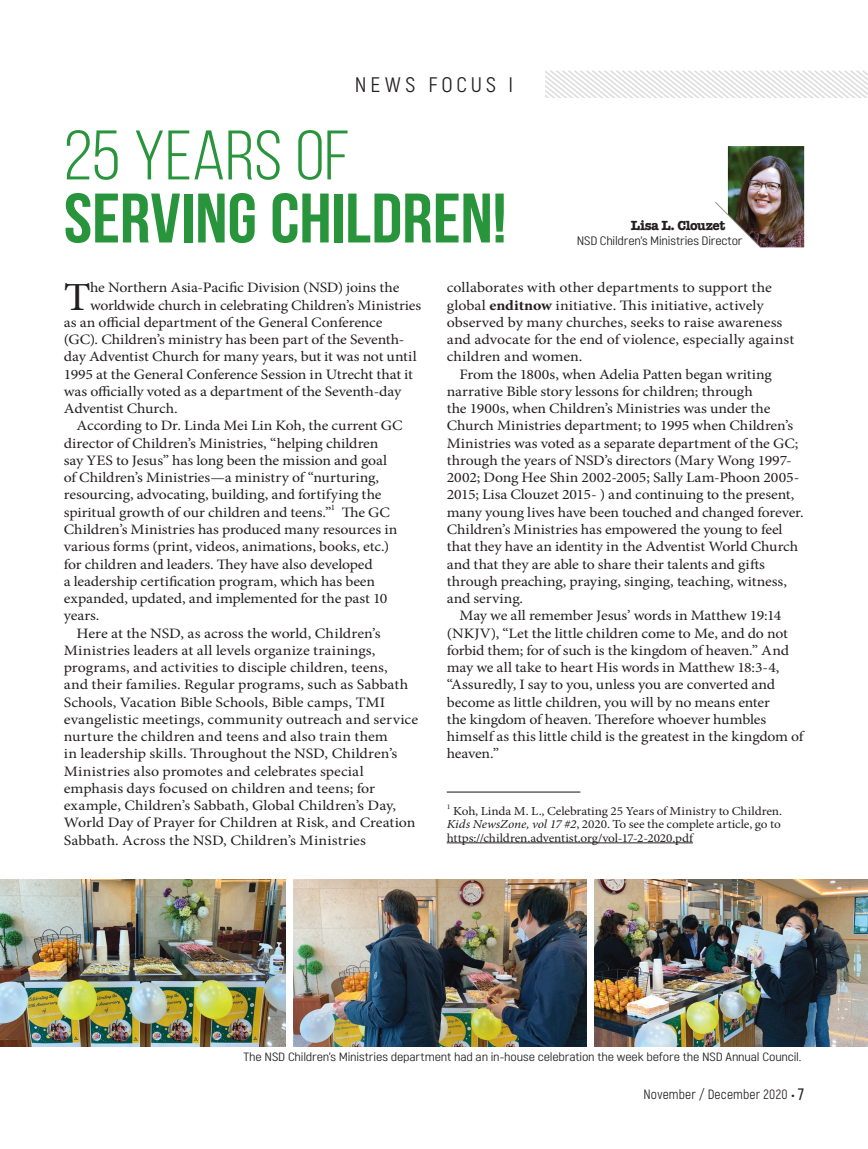
<style>
.page{position:relative;width:868px;height:1149px;background:#fff}
.page>*{position:absolute;margin:0;border:0;box-sizing:border-box;transform-origin:0 0}
.h-제목2{font:700 69.75px "Bebas Neue";color:#28943b;scale:1.08 1}
.h-제목2-2{font:69.75px "Bebas Neue";color:#28943b;scale:1.08 1}
.h-본문{font:39.9px "Minion Pro";color:#231f20;scale:1.09 1}
.h-사진설명2{font:21px "Akrobat";letter-spacing:.175em;color:#231f20;scale:1.04 1}
.h-본문-2{font:14.4px/17.2px "Minion Pro";letter-spacing:-.005em;color:#231f20;scale:1.09 1}
.h-본문-3{font:14.4px/17.2px "Minion Pro";letter-spacing:-.005em;color:#231f20;scale:1.1 1}
.h-본문-4{font:700 13.65px "American Typewriter";letter-spacing:-.03em;color:#231f20}
.t1{font:13.5px "Akrobat";letter-spacing:.015em;color:#231f20}
.h-본문-5{font:12.3px/13.5px "Minion Pro";letter-spacing:-.01em;color:#231f20;text-align:justify;scale:1.08 1}
.h-본문-6{font:12.3px "Akrobat";letter-spacing:-.01em;color:#231f20;scale:1.15 1}
.h-사진설명1{font:12px "Akrobat";letter-spacing:-.01em;color:#231f20;scale:1.17 1}
.h-본문-7{font:8.4px "Minion Pro";color:#231f20;scale:1.09 1}
.h-본문-8{font:7.2px "Minion Pro";color:#231f20;scale:1.09 1}
.s1{font-weight:700}
.s2{font-style:italic}
.s3{font-weight:600;font-size:16.5px}
</style>
<div class="page">
<img style="left:0;top:879px;width:285px;height:167px">
<img style="left:594px;top:879px;width:273px;height:167px">
<img style="left:293px;top:879px;width:293px;height:167px">
<svg style="left:545px;top:71px;width:322px;height:26px"></svg>
<img style="left:727px;top:146px;width:77px;height:101px">
<svg style="left:715px;top:201px;width:46px;height:47px"></svg>
<hr style="left:446px;top:842px;width:247px;height:1px;background:#231f20">
<hr style="left:446px;top:791px;width:134px;height:1px;background:#231f20">
<p class="h-사진설명2" style="left:355px;top:72px;width:153px">NEWS FOCUS I</p>
<p class="h-제목2-2" style="left:64px;top:118px;width:266px">25 YEARS OF</p>
<p class="h-제목2" style="left:64px;top:180px;width:411px">SERVING CHILDREN!</p>
<p class="h-본문-4" style="left:630px;top:217px;width:96px">Lisa L. Clouzet</p>
<p class="h-본문-6" style="left:576px;top:234px;width:146px">NSD Children’s Ministries Director</p>
<p class="h-본문" style="left:64px;top:270px;width:26px">T</p>
<p class="h-본문-2" style="left:90px;top:279px;width:285px">he Northern Asia-Pacific Division (NSD) joins the</p>
<p class="h-본문-2" style="left:90px;top:296px;width:305px">worldwide church in celebrating Children’s Ministries</p>
<p class="h-본문-2" style="left:64px;top:313px;width:294px">as an official department of the General Conference</p>
<p class="h-본문-2" style="left:64px;top:331px;width:314px">(GC). Children’s ministry has been part of the Seventh-</p>
<p class="h-본문-2" style="left:64px;top:348px;width:325px">day Adventist Church for many years, but it was not until</p>
<p class="h-본문-2" style="left:64px;top:365px;width:322px">1995 at the General Conference Session in Utrecht that it</p>
<p class="h-본문-2" style="left:64px;top:382px;width:311px">was officially voted as a department of the Seventh-day</p>
<p class="h-본문-2" style="left:64px;top:400px;width:106px">Adventist Church.</p>
<p class="h-본문-2" style="left:64px;top:417px;width:312px;text-indent:13px">According to Dr. Linda Mei Lin Koh, the current GC director of Children’s Ministries, “helping children<br>say YES to Jesus” has long been the mission and goal of Children’s Ministries—a ministry of “nurturing, resourcing, advocating, building, and fortifying the spiritual growth of our children and teens.”</p>
<p class="h-본문-7" style="left:331px;top:501px;width:6px">1</p>
<p class="h-본문-2" style="left:64px;top:503px;width:307px;text-indent:278px">The GC Children’s Ministries has produced many resources in various forms (print, videos, animations, books, etc.) for children and leaders. They have also developed<br>a leadership certification program, which has been expanded, updated, and implemented for the past 10 years.</p>
<p class="h-본문-3" style="left:64px;top:624px;width:323px;text-indent:13px">Here at the NSD, as across the world, Children’s Ministries leaders at all levels organize trainings, programs, and activities to disciple children, teens,<br>and their families. Regular programs, such as Sabbath Schools, Vacation Bible Schools, Bible camps, TMI evangelistic meetings, community outreach and service nurture the children and teens and also train them<br>in leadership skills. Throughout the NSD, Children’s Ministries also promotes and celebrates special emphasis days focused on children and teens; for example, Children’s Sabbath, Global Children’s Day, World Day of Prayer for Children at Risk, and Creation Sabbath. Across the NSD, Children’s Ministries</p>
<p class="h-본문-3" style="left:446px;top:279px;width:317px">collaborates with other departments to support the global <span class="s1">enditnow</span> initiative. This initiative, actively observed by many churches, seeks to raise awareness and advocate for the end of violence, especially against children and women.</p>
<p class="h-본문-2" style="left:446px;top:365px;width:329px;text-indent:13px">From the 1800s, when Adelia Patten began writing narrative Bible story lessons for children; through<br>the 1900s, when Children’s Ministries was under the Church Ministries department; to 1995 when Children’s Ministries was voted as a separate department of the GC; through the years of NSD’s directors (Mary Wong 1997- 2002; Dong Hee Shin 2002-2005; Sally Lam-Phoon 2005- 2015; Lisa Clouzet 2015- ) and continuing to the present, many young lives have been touched and changed forever.<br>Children’s Ministries has empowered the young to feel that they have an identity in the Adventist World Church and that they are able to share their talents and gifts through preaching, praying, singing, teaching, witness, and serving.</p>
<p class="h-본문-2" style="left:446px;top:607px;width:329px;text-indent:13px">May we all remember Jesus’ words in Matthew 19:14 (NKJV), “Let the little children come to Me, and do not forbid them; for of such is the kingdom of heaven.” And may we all take to heart His words in Matthew 18:3-4, “Assuredly, I say to you, unless you are converted and become as little children, you will by no means enter<br>the kingdom of heaven. Therefore whoever humbles himself as this little child is the greatest in the kingdom of heaven.”</p>
<p class="h-본문-8" style="left:446px;top:801px;width:5px">1</p>
<p class="h-본문-5" style="left:446px;top:803px;width:312px;text-indent:6px">Koh, Linda M. L., Celebrating 25 Years of Ministry to Children.<br><span class="s2">Kids NewsZone, vol 17 #2</span>, 2020. To see the complete article, go to https://children.adventist.org/vol-17-2-2020.pdf</p>
<p class="h-사진설명1" style="left:243px;top:1049px;width:478px">The NSD Children’s Ministries department had an in-house celebration the week before the NSD Annual Council.</p>
<p class="t1" style="left:643px;top:1085px;width:162px">November / December 2020 <span class="s3">• 7</span></p>
</div>
